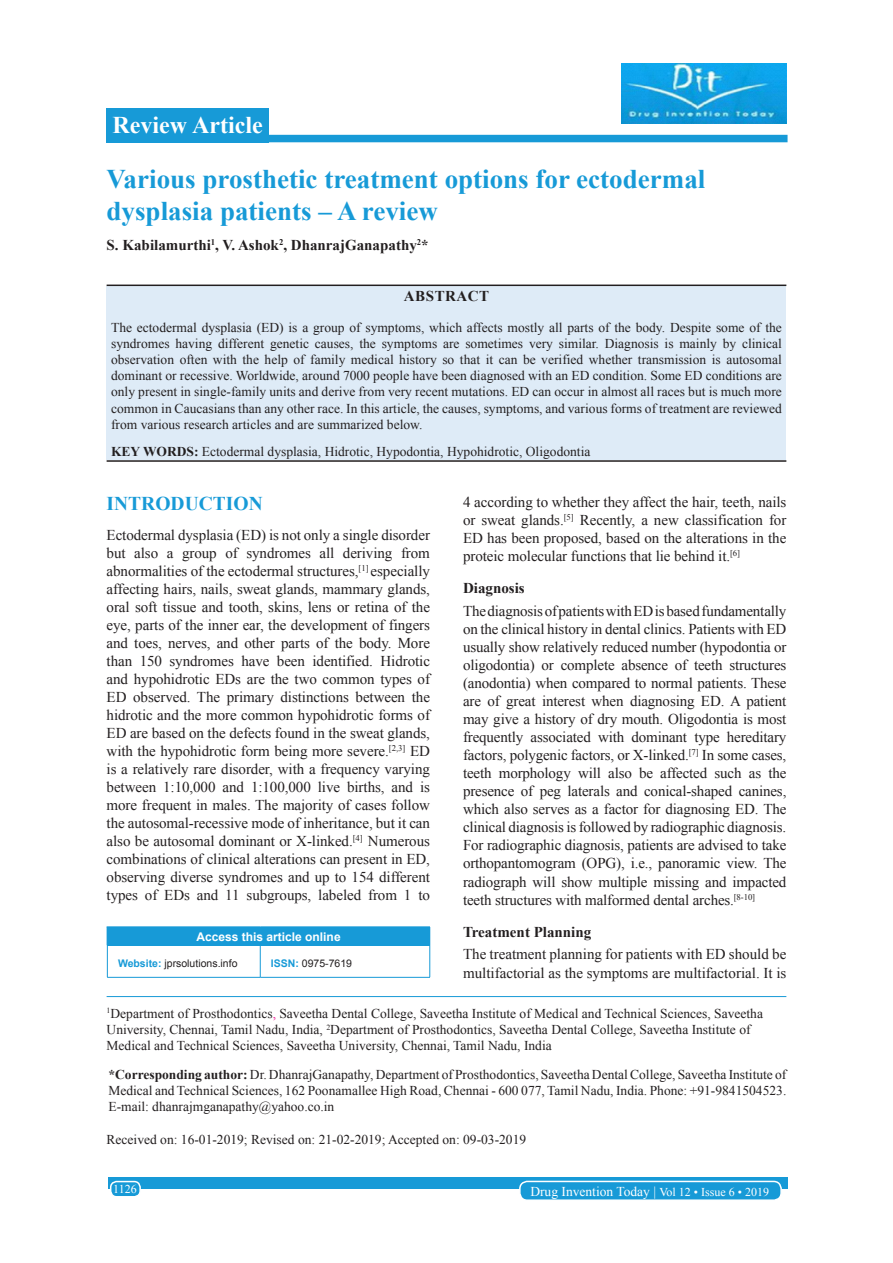
<style>
.page{position:relative;width:893px;height:1263px;background:#fff}
.page>*{position:absolute;margin:0;border:0;box-sizing:border-box;transform-origin:0 0}
.AT{font:700 27px/32.4px "Times New Roman";color:#179ad7}
.AH{font:700 24px "Times New Roman";color:#fff}
.t1{font:700 19.5px "Times New Roman";color:#179ad7}
.TX{font:15px/18px "Times New Roman";letter-spacing:-.005em;color:#231f20;text-align:justify}
.AU{font:700 15px "Times New Roman";color:#231f20}
.ABSH{font:700 15px "Times New Roman";letter-spacing:.035em;color:#231f20}
.ABS{font:13.5px/16.2px "Times New Roman";color:#231f20;text-align:justify}
.AFF{font:13.5px/16.2px "Times New Roman";color:#231f20}
.ADD{font:13.5px/16.2px "Times New Roman";color:#231f20;text-align:justify}
.KWD{font:13.5px "Times New Roman";color:#231f20}
.HIS{font:13.5px "Times New Roman";color:#231f20}
.foot1{font:13.5px "Times New Roman";color:#fff}
.ATAO{font:700 12px "Arial";color:#fff}
.foot1-2{font:12px "Times New Roman";color:#fff}
.WEBSITE{font:10.5px "Arial";color:#231f20}
.s1{font-weight:700}
.s2{font-weight:700;color:#179ad7}
.s3{color:#ed028c}
.s4{font-size:12px}
</style>
<div class="page">
<div style="left:108px;top:1177px;width:679px;height:12px;background:#179ad7"></div>
<div style="left:519px;top:1181px;width:261px;height:19px;background:#179ad7;border-radius:7px"></div>
<div style="left:519px;top:1180px;width:262px;height:21px;border:2px solid #fff;border-radius:7px"></div>
<div style="left:111px;top:1181px;width:29px;height:15px;background:#179ad7;border-radius:6px"></div>
<div style="left:110px;top:1180px;width:31px;height:17px;border:2px solid #fff;border-radius:6px"></div>
<div style="left:106px;top:108px;width:162px;height:34px;background:#179ad7"></div>
<div style="left:265px;top:135px;width:522px;height:7px;background:#179ad7"></div>
<hr style="left:106px;top:996px;width:680px;height:1px;background:#179ad7">
<div style="left:107px;top:926px;width:322px;height:19px;background:#179ad7"></div>
<svg style="left:106px;top:927px;width:1px;height:18px"></svg>
<hr style="left:106px;top:926px;width:154px;height:1px;background:#179ad7">
<hr style="left:260px;top:926px;width:170px;height:1px;background:#179ad7">
<svg style="left:429px;top:927px;width:1px;height:18px"></svg>
<hr style="left:107px;top:945px;width:1px;height:32px;background:#179ad7">
<hr style="left:107px;top:977px;width:153px;height:1px;background:#179ad7">
<hr style="left:260px;top:945px;width:1px;height:32px;background:#179ad7">
<hr style="left:429px;top:945px;width:1px;height:32px;background:#179ad7">
<hr style="left:260px;top:977px;width:170px;height:1px;background:#179ad7">
<img style="left:621px;top:63px;width:164px;height:60px">
<div style="left:106px;top:286px;width:680px;height:174px;background:#deebf7"></div>
<hr style="left:106px;top:284px;width:680px;height:2px;background:#231f20">
<hr style="left:106px;top:460px;width:680px;height:2px;background:#231f20">
<p class="AH" style="left:112px;top:108px;width:151px">Review Article</p>
<p class="AT" style="left:106px;top:162px;width:600px">Various prosthetic treatment options for ectodermal dysplasia patients – A review</p>
<p class="AU" style="left:106px;top:234px;width:323px">S. Kabilamurthi<sup>1</sup>, V. Ashok<sup>2</sup>, DhanrajGanapathy<sup>2</sup>*</p>
<p class="ABSH" style="left:403px;top:285px;width:87px">ABSTRACT</p>
<p class="ABS" style="left:111px;top:318px;width:672px">The ectodermal dysplasia (ED) is a group of symptoms, which affects mostly all parts of the body. Despite some of the syndromes having different genetic causes, the symptoms are sometimes very similar. Diagnosis is mainly by clinical observation often with the help of family medical history so that it can be verified whether transmission is autosomal dominant or recessive. Worldwide, around 7000 people have been diagnosed with an ED condition. Some ED conditions are only present in single-family units and derive from very recent mutations. ED can occur in almost all races but is much more common in Caucasians than any other race. In this article, the causes, symptoms, and various forms of treatment are reviewed from various research articles and are summarized below.</p>
<p class="KWD" style="left:111px;top:442px;width:480px"><span class="s1">KEY WORDS:</span> Ectodermal dysplasia, Hidrotic, Hypodontia, Hypohidrotic, Oligodontia</p>
<h1 class="t1" style="left:106px;top:489px;width:157px">INTRODUCTION</h1>
<p class="TX" style="left:106px;top:525px;width:325px">Ectodermal dysplasia (ED) is not only a single disorder but also a group of syndromes all deriving from abnormalities of the ectodermal structures,<sup>[1]</sup> especially affecting hairs, nails, sweat glands, mammary glands, oral soft tissue and tooth, skins, lens or retina of the eye, parts of the inner ear, the development of fingers and toes, nerves, and other parts of the body. More than 150 syndromes have been identified. Hidrotic and hypohidrotic EDs are the two common types of ED observed. The primary distinctions between the hidrotic and the more common hypohidrotic forms of ED are based on the defects found in the sweat glands, with the hypohidrotic form being more severe.<sup>[2,3]</sup> ED is a relatively rare disorder, with a frequency varying between 1:10,000 and 1:100,000 live births, and is more frequent in males. The majority of cases follow the autosomal-recessive mode of inheritance, but it can also be autosomal dominant or X-linked.<sup>[4]</sup> Numerous combinations of clinical alterations can present in ED, observing diverse syndromes and up to 154 different types of EDs and 11 subgroups, labeled from 1 to</p>
<p class="ATAO" style="left:196px;top:927px;width:146px">Access this article online</p>
<p class="WEBSITE" style="left:118px;top:956px;width:121px"><span class="s2">Website:</span> jprsolutions.info</p>
<p class="WEBSITE" style="left:271px;top:956px;width:83px"><span class="s2">ISSN:</span> 0975-7619</p>
<p class="TX" style="left:463px;top:492px;width:325px">4 according to whether they affect the hair, teeth, nails or sweat glands.<sup>[5]</sup> Recently, a new classification for ED has been proposed, based on the alterations in the proteic molecular functions that lie behind it.<sup>[6]</sup></p>
<h2 class="AU" style="left:463px;top:577px;width:63px">Diagnosis</h2>
<p class="TX" style="left:463px;top:601px;width:325px">The diagnosis of patients with ED is based fundamentally on the clinical history in dental clinics. Patients with ED usually show relatively reduced number (hypodontia or oligodontia) or complete absence of teeth structures (anodontia) when compared to normal patients. These are of great interest when diagnosing ED. A patient may give a history of dry mouth. Oligodontia is most frequently associated with dominant type hereditary factors, polygenic factors, or X-linked.<sup>[7]</sup> In some cases, teeth morphology will also be affected such as the presence of peg laterals and conical-shaped canines, which also serves as a factor for diagnosing ED. The clinical diagnosis is followed by radiographic diagnosis.<br>For radiographic diagnosis, patients are advised to take orthopantomogram (OPG), i.e., panoramic view. The radiograph will show multiple missing and impacted teeth structures with malformed dental arches.<sup>[8-10]</sup></p>
<h2 class="AU" style="left:463px;top:921px;width:130px">Treatment Planning</h2>
<p class="TX" style="left:463px;top:945px;width:325px">The treatment planning for patients with ED should be multifactorial as the symptoms are multifactorial. It is</p>
<p class="AFF" style="left:106px;top:1005px;width:657px"><sup>1</sup>Department of Prosthodontics<span class="s3">,</span> Saveetha Dental College, Saveetha Institute of Medical and Technical Sciences, Saveetha<br>University, Chennai, Tamil Nadu, India, <sup>2</sup>Department of Prosthodontics, Saveetha Dental College, Saveetha Institute of<br>Medical and Technical Sciences, Saveetha University, Chennai, Tamil Nadu, India</p>
<p class="ADD" style="left:108px;top:1065px;width:679px"><span class="s1">*Corresponding author:</span> Dr. DhanrajGanapathy, Department of Prosthodontics, Saveetha Dental College, Saveetha Institute of Medical and Technical Sciences, 162 Poonamallee High Road, Chennai - 600 077, Tamil Nadu, India. Phone: +91-9841504523.<br>E-mail: dhanrajmganapathy@yahoo.co.in</p>
<p class="HIS" style="left:106px;top:1129px;width:421px">Received on: 16-01-2019; Revised on: 21-02-2019; Accepted on: 09-03-2019</p>
<p class="foot1-2" style="left:113px;top:1180px;width:25px">1126</p>
<p class="foot1" style="left:530px;top:1181px;width:240px">Drug Invention Today | <span class="s4">Vol 12 • Issue 6 • 2019</span></p>
</div>
